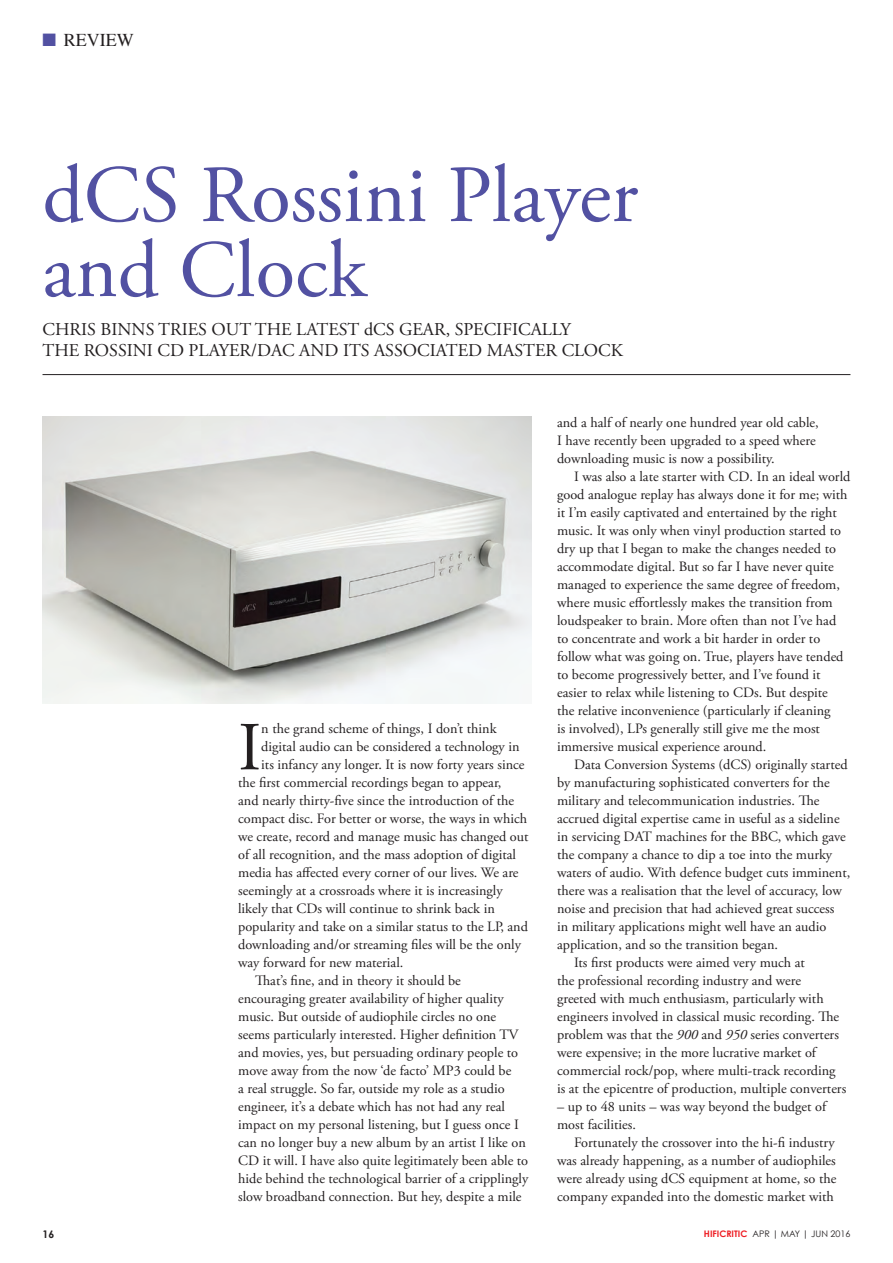
<style>
.page{position:relative;width:893px;height:1263px;background:#fff}
.page>*{position:absolute;margin:0;border:0;box-sizing:border-box;transform-origin:0 0}
.t1{font:81px/75px "Adobe Garamond Pro";color:#5251a2}
.t2{font:68.55px "Adobe Garamond Pro";color:#231f20}
.t3{font:18px/21px "Adobe Garamond Pro";color:#231f20}
.t4{font:18px "Times";color:#231f20}
.t5{font:14.25px "Adobe Garamond Pro";color:#231f20}
.t6{font:700 10.5px "Century Gothic";color:#231f20}
.t7{font:9px "Century Gothic";color:#231f20}
.s1{color:#5251a2}
.s2{font-style:italic}
.s3{font-weight:700;color:#ee1d23}
</style>
<div class="page">
<hr style="left:43px;top:374px;width:807px;height:1px;background:#231f20">
<img style="left:43px;top:417px;width:488px;height:286px">
<p class="t4" style="left:43px;top:23px;width:93px"><span class="s1">■</span> REVIEW</p>
<p class="t1" style="left:43px;top:161px;width:597px">dCS Rossini Player and Clock</p>
<p class="t3" style="left:43px;top:319px;width:582px">CHRIS BINNS TRIES OUT THE LATEST dCS GEAR, SPECIFICALLY<br>THE ROSSINI CD PLAYER/DAC AND ITS ASSOCIATED MASTER CLOCK</p>
<p class="t2" style="left:238px;top:706px;width:25px">I</p>
<p class="t5" style="left:261px;top:720px;width:237px">n the grand scheme of things, I don’t think</p>
<p class="t5" style="left:261px;top:738px;width:260px">digital audio can be considered a technology in</p>
<p class="t5" style="left:261px;top:756px;width:265px">its infancy any longer. It is now forty years since</p>
<p class="t5" style="left:238px;top:774px;width:265px">the first commercial recordings began to appear,</p>
<p class="t5" style="left:238px;top:792px;width:277px">and nearly thirty-five since the introduction of the</p>
<p class="t5" style="left:238px;top:810px;width:290px">compact disc. For better or worse, the ways in which</p>
<p class="t5" style="left:238px;top:828px;width:292px">we create, record and manage music has changed out</p>
<p class="t5" style="left:238px;top:846px;width:279px">of all recognition, and the mass adoption of digital</p>
<p class="t5" style="left:238px;top:864px;width:282px">media has affected every corner of our lives. We are</p>
<p class="t5" style="left:238px;top:882px;width:266px">seemingly at a crossroads where it is increasingly</p>
<p class="t5" style="left:238px;top:900px;width:258px">likely that CDs will continue to shrink back in</p>
<p class="t5" style="left:238px;top:918px;width:291px">popularity and take on a similar status to the LP, and</p>
<p class="t5" style="left:238px;top:936px;width:284px">downloading and/or streaming files will be the only</p>
<p class="t5" style="left:238px;top:954px;width:167px">way forward for new material.</p>
<p class="t5" style="left:255px;top:972px;width:207px">That’s fine, and in theory it should be</p>
<p class="t5" style="left:238px;top:990px;width:267px">encouraging greater availability of higher quality</p>
<p class="t5" style="left:238px;top:1008px;width:260px">music. But outside of audiophile circles no one</p>
<p class="t5" style="left:238px;top:1026px;width:282px">seems particularly interested. Higher definition TV</p>
<p class="t5" style="left:238px;top:1044px;width:282px">and movies, yes, but persuading ordinary people to</p>
<p class="t5" style="left:238px;top:1062px;width:275px">move away from the now ‘de facto’ MP3 could be</p>
<p class="t5" style="left:238px;top:1080px;width:268px">a real struggle. So far, outside my role as a studio</p>
<p class="t5" style="left:238px;top:1098px;width:268px">engineer, it’s a debate which has not had any real</p>
<p class="t5" style="left:238px;top:1116px;width:282px">impact on my personal listening, but I guess once I</p>
<p class="t5" style="left:238px;top:1134px;width:289px">can no longer buy a new album by an artist I like on</p>
<p class="t5" style="left:238px;top:1152px;width:292px">CD it will. I have also quite legitimately been able to</p>
<p class="t5" style="left:238px;top:1170px;width:292px">hide behind the technological barrier of a cripplingly</p>
<p class="t5" style="left:238px;top:1188px;width:285px">slow broadband connection. But hey, despite a mile</p>
<p class="t5" style="left:557px;top:414px;width:263px">and a half of nearly one hundred year old cable,</p>
<p class="t5" style="left:557px;top:432px;width:260px">I have recently been upgraded to a speed where</p>
<p class="t5" style="left:557px;top:450px;width:219px">downloading music is now a possibility.</p>
<p class="t5" style="left:574px;top:468px;width:278px">I was also a late starter with CD. In an ideal world</p>
<p class="t5" style="left:557px;top:486px;width:292px">good analogue replay has always done it for me; with</p>
<p class="t5" style="left:557px;top:504px;width:281px">it I’m easily captivated and entertained by the right</p>
<p class="t5" style="left:557px;top:522px;width:285px">music. It was only when vinyl production started to</p>
<p class="t5" style="left:557px;top:540px;width:280px">dry up that I began to make the changes needed to</p>
<p class="t5" style="left:557px;top:558px;width:278px">accommodate digital. But so far I have never quite</p>
<p class="t5" style="left:557px;top:576px;width:284px">managed to experience the same degree of freedom,</p>
<p class="t5" style="left:557px;top:594px;width:277px">where music effortlessly makes the transition from</p>
<p class="t5" style="left:557px;top:612px;width:281px">loudspeaker to brain. More often than not I’ve had</p>
<p class="t5" style="left:557px;top:630px;width:265px">to concentrate and work a bit harder in order to</p>
<p class="t5" style="left:557px;top:648px;width:288px">follow what was going on. True, players have tended</p>
<p class="t5" style="left:557px;top:666px;width:265px">to become progressively better, and I’ve found it</p>
<p class="t5" style="left:557px;top:684px;width:272px">easier to relax while listening to CDs. But despite</p>
<p class="t5" style="left:557px;top:702px;width:275px">the relative inconvenience (particularly if cleaning</p>
<p class="t5" style="left:557px;top:720px;width:264px">is involved), LPs generally still give me the most</p>
<p class="t5" style="left:557px;top:738px;width:211px">immersive musical experience around.</p>
<p class="t5" style="left:574px;top:756px;width:275px">Data Conversion Systems (dCS) originally started</p>
<p class="t5" style="left:557px;top:774px;width:274px">by manufacturing sophisticated converters for the</p>
<p class="t5" style="left:557px;top:792px;width:264px">military and telecommunication industries. The</p>
<p class="t5" style="left:557px;top:810px;width:284px">accrued digital expertise came in useful as a sideline</p>
<p class="t5" style="left:557px;top:828px;width:290px">in servicing DAT machines for the BBC, which gave</p>
<p class="t5" style="left:557px;top:846px;width:277px">the company a chance to dip a toe into the murky</p>
<p class="t5" style="left:557px;top:864px;width:295px">waters of audio. With defence budget cuts imminent,</p>
<p class="t5" style="left:557px;top:882px;width:286px">there was a realisation that the level of accuracy, low</p>
<p class="t5" style="left:557px;top:900px;width:279px">noise and precision that had achieved great success</p>
<p class="t5" style="left:557px;top:918px;width:271px">in military applications might well have an audio</p>
<p class="t5" style="left:557px;top:936px;width:223px">application, and so the transition began.</p>
<p class="t5" style="left:574px;top:954px;width:232px">Its first products were aimed very much at</p>
<p class="t5" style="left:557px;top:972px;width:246px">the professional recording industry and were</p>
<p class="t5" style="left:557px;top:990px;width:268px">greeted with much enthusiasm, particularly with</p>
<p class="t5" style="left:557px;top:1008px;width:284px">engineers involved in classical music recording. The</p>
<p class="t5" style="left:557px;top:1026px;width:283px">problem was that the <span class="s2">900</span> and <span class="s2">950</span> series converters</p>
<p class="t5" style="left:557px;top:1044px;width:261px">were expensive; in the more lucrative market of</p>
<p class="t5" style="left:557px;top:1062px;width:280px">commercial rock/pop, where multi-track recording</p>
<p class="t5" style="left:557px;top:1080px;width:291px">is at the epicentre of production, multiple converters</p>
<p class="t5" style="left:557px;top:1098px;width:271px">– up to 48 units – was way beyond the budget of</p>
<p class="t5" style="left:557px;top:1116px;width:80px">most facilities.</p>
<p class="t5" style="left:574px;top:1134px;width:262px">Fortunately the crossover into the hi-fi industry</p>
<p class="t5" style="left:557px;top:1152px;width:280px">was already happening, as a number of audiophiles</p>
<p class="t5" style="left:557px;top:1170px;width:281px">were already using dCS equipment at home, so the</p>
<p class="t5" style="left:557px;top:1188px;width:278px">company expanded into the domestic market with</p>
<p class="t6" style="left:43px;top:1228px;width:13px">16</p>
<p class="t7" style="left:704px;top:1228px;width:148px"><span class="s3">HIFICRITIC</span> APR | MAY | JUN 2016</p>
</div>
